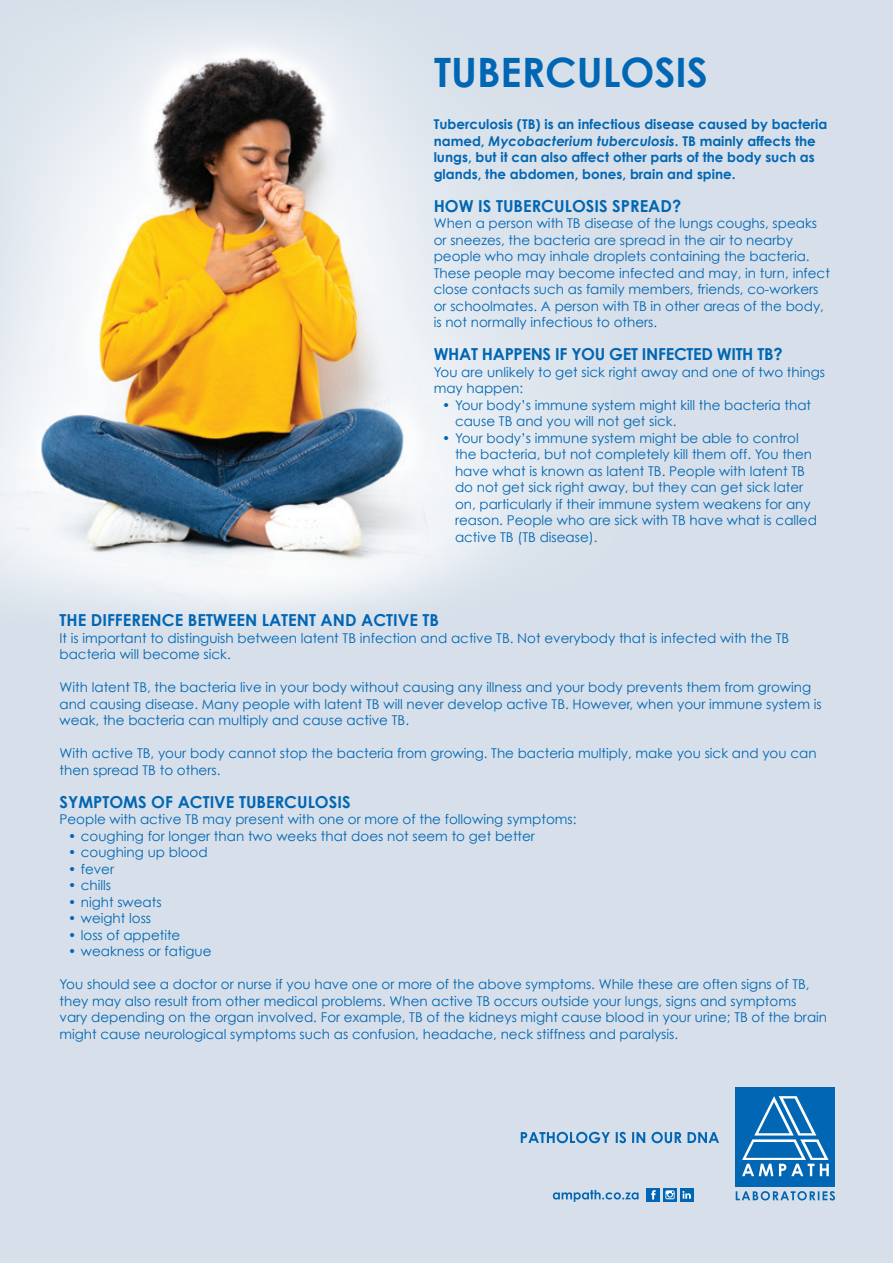
<style>
.page{position:relative;width:893px;height:1263px;background:#d3dde8}
.page>*{position:absolute;margin:0;border:0;box-sizing:border-box;transform-origin:0 0}
.t1{font:700 40.5px "Century Gothic";color:#0166b3}
.t2{font:700 16.5px "Century Gothic";color:#0166b3}
.t3{font:700 16.5px "Century Gothic";letter-spacing:-.02em;color:#0166b3}
.t4{font:13.5px/16.5px "Century Gothic";color:#0166b3}
.t5{font:700 13.5px/16.5px "Century Gothic";color:#0166b3}
.s1{font-style:italic}
</style>
<div class="page">
<img style="left:0;top:14px;width:558px;height:605px">
<div style="left:736px;top:1087px;width:99px;height:100px;background:#0166b3"></div>
<svg style="left:742px;top:1096px;width:87px;height:80px"></svg>
<svg style="left:736px;top:1191px;width:99px;height:9px"></svg>
<svg style="left:521px;top:1132px;width:198px;height:11px"></svg>
<svg style="left:553px;top:1190px;width:86px;height:12px"></svg>
<svg style="left:663px;top:1188px;width:14px;height:13px"></svg>
<svg style="left:665px;top:1190px;width:10px;height:9px"></svg>
<div style="left:647px;top:1188px;width:13px;height:13px;background:#0166b3"></div>
<svg style="left:651px;top:1190px;width:5px;height:9px"></svg>
<div style="left:680px;top:1188px;width:13px;height:13px;background:#0166b3"></div>
<svg style="left:682px;top:1191px;width:9px;height:8px"></svg>
<p class="t1" style="left:434px;top:47px;width:275px">TUBERCULOSIS</p>
<p class="t5" style="left:434px;top:116px;width:395px">Tuberculosis (TB) is an infectious disease caused by bacteria named, <span class="s1">Mycobacterium tuberculosis</span>. TB mainly affects the lungs, but it can also affect other parts of the body such as glands, the abdomen, bones, brain and spine.</p>
<p class="t2" style="left:434px;top:195px;width:249px">HOW IS TUBERCULOSIS SPREAD?</p>
<p class="t4" style="left:434px;top:215px;width:398px">When a person with TB disease of the lungs coughs, speaks or sneezes, the bacteria are spread in the air to nearby people who may inhale droplets containing the bacteria.<br>These people may become infected and may, in turn, infect close contacts such as family members, friends, co-workers or schoolmates. A person with TB in other areas of the body, is not normally infectious to others.</p>
<p class="t3" style="left:434px;top:344px;width:350px">WHAT HAPPENS IF YOU GET INFECTED WITH TB?</p>
<p class="t4" style="left:434px;top:363px;width:393px">You are unlikely to get sick right away and one of two things may happen:</p>
<p class="t4" style="left:455px;top:396px;width:358px;text-indent:-13px">• Your body’s immune system might kill the bacteria that cause TB and you will not get sick.</p>
<p class="t4" style="left:455px;top:429px;width:363px;text-indent:-13px">• Your body’s immune system might be able to control the bacteria, but not completely kill them off. You then have what is known as latent TB. People with latent TB do not get sick right away, but they can get sick later on, particularly if their immune system weakens for any reason. People who are sick with TB have what is called active TB (TB disease).</p>
<p class="t2" style="left:60px;top:610px;width:381px">THE DIFFERENCE BETWEEN LATENT AND ACTIVE TB</p>
<p class="t4" style="left:60px;top:629px;width:731px">It is important to distinguish between latent TB infection and active TB. Not everybody that is infected with the TB bacteria will become sick.</p>
<p class="t4" style="left:60px;top:679px;width:764px">With latent TB, the bacteria live in your body without causing any illness and your body prevents them from growing and causing disease. Many people with latent TB will never develop active TB. However, when your immune system is weak, the bacteria can multiply and cause active TB.</p>
<p class="t4" style="left:60px;top:745px;width:758px">With active TB, your body cannot stop the bacteria from growing. The bacteria multiply, make you sick and you can then spread TB to others.</p>
<p class="t2" style="left:60px;top:791px;width:293px">SYMPTOMS OF ACTIVE TUBERCULOSIS</p>
<p class="t4" style="left:60px;top:811px;width:518px">People with active TB may present with one or more of the following symptoms:</p>
<p class="t4" style="left:68px;top:827px;width:468px">• coughing for longer than two weeks that does not seem to get better</p>
<p class="t4" style="left:68px;top:844px;width:141px">• coughing up blood</p>
<p class="t4" style="left:68px;top:860px;width:48px">• fever</p>
<p class="t4" style="left:68px;top:877px;width:45px">• chills</p>
<p class="t4" style="left:68px;top:893px;width:95px">• night sweats</p>
<p class="t4" style="left:68px;top:910px;width:85px">• weight loss</p>
<p class="t4" style="left:68px;top:926px;width:114px">• loss of appetite</p>
<p class="t4" style="left:68px;top:943px;width:145px">• weakness or fatigue</p>
<p class="t4" style="left:60px;top:976px;width:769px">You should see a doctor or nurse if you have one or more of the above symptoms. While these are often signs of TB, they may also result from other medical problems. When active TB occurs outside your lungs, signs and symptoms vary depending on the organ involved. For example, TB of the kidneys might cause blood in your urine; TB of the brain might cause neurological symptoms such as confusion, headache, neck stiffness and paralysis.</p>
</div>
